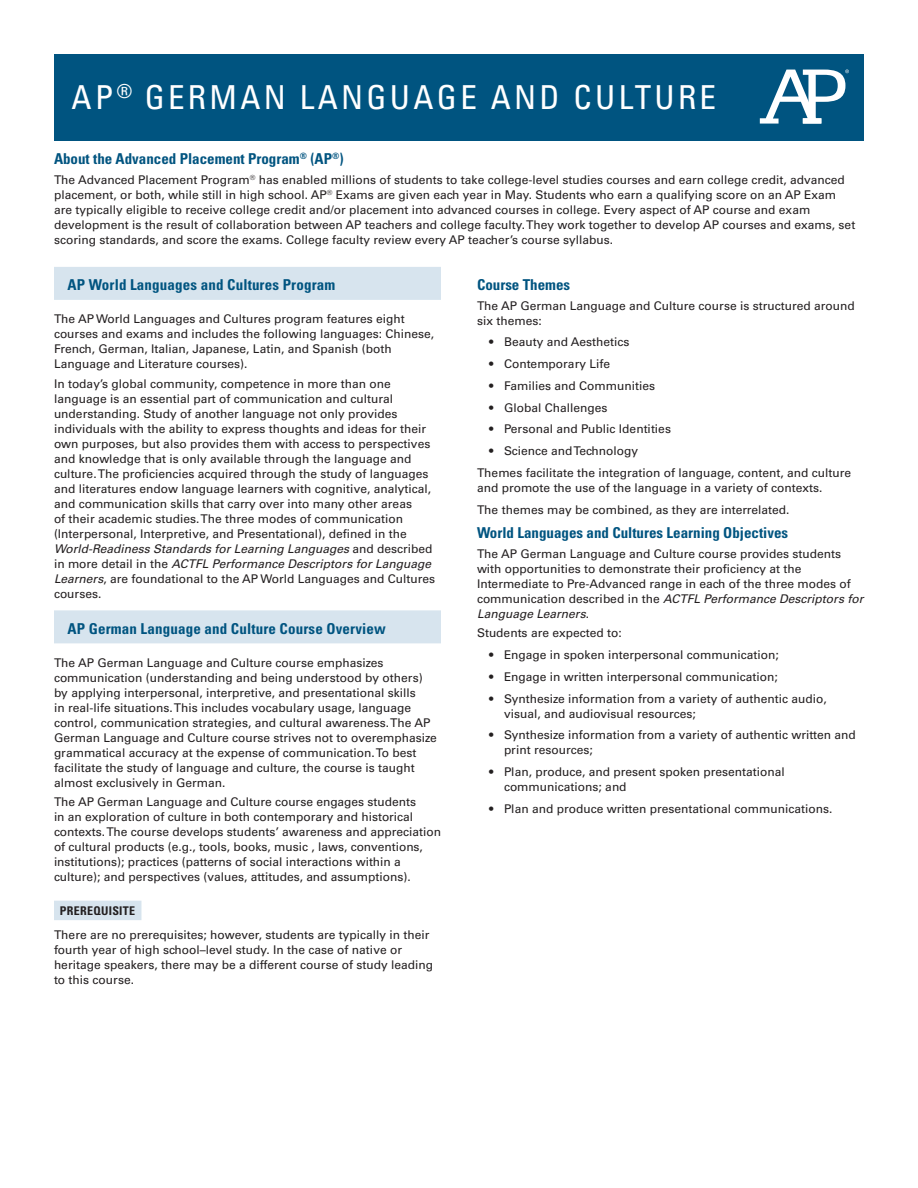
<style>
.page{position:relative;width:918px;height:1188px;background:#fff}
.page>*{position:absolute;margin:0;border:0;box-sizing:border-box;transform-origin:0 0}
.t1{font:condensed 33px "Univers LT Std";letter-spacing:.1em;color:#fff}
.t2{font:700 condensed 15px "Univers LT Std";color:#005480}
.t3{font:12px/15px "Univers LT Std";color:#231f20}
.t4{font:700 condensed 12px "Univers LT Std";letter-spacing:.025em;color:#231f20}
.s1{font-style:italic}
</style>
<div class="page">
<div style="left:54px;top:54px;width:810px;height:87px;background:#005480"></div>
<svg style="left:760px;top:69px;width:89px;height:55px"></svg>
<div style="left:54px;top:267px;width:387px;height:33px;background:#d7e4ee"></div>
<div style="left:54px;top:610px;width:387px;height:33px;background:#d7e4ee"></div>
<div style="left:54px;top:901px;width:87px;height:19px;background:#d7e4ee"></div>
<h1 class="t1" style="left:72px;top:77px;width:646px">AP<sup>®</sup> GERMAN LANGUAGE AND CULTURE</h1>
<p class="t2" style="left:54px;top:150px;width:291px">About the Advanced Placement Program<sup>®</sup> (AP<sup>®</sup>)</p>
<p class="t3" style="left:54px;top:172px;width:803px">The Advanced Placement Program<sup>®</sup> has enabled millions of students to take college-level studies courses and earn college credit, advanced placement, or both, while still in high school. AP<sup>®</sup> Exams are given each year in May. Students who earn a qualifying score on an AP Exam are typically eligible to receive college credit and/or placement into advanced courses in college. Every aspect of AP course and exam development is the result of collaboration between AP teachers and college faculty. They work together to develop AP courses and exams, set scoring standards, and score the exams. College faculty review every AP teacher’s course syllabus.</p>
<p class="t2" style="left:68px;top:276px;width:269px">AP World Languages and Cultures Program</p>
<p class="t3" style="left:54px;top:311px;width:382px">The AP World Languages and Cultures program features eight courses and exams and includes the following languages: Chinese, French, German, Italian, Japanese, Latin, and Spanish (both Language and Literature courses).</p>
<p class="t3" style="left:54px;top:376px;width:383px">In today’s global community, competence in more than one language is an essential part of communication and cultural understanding. Study of another language not only provides individuals with the ability to express thoughts and ideas for their own purposes, but also provides them with access to perspectives and knowledge that is only available through the language and culture. The proficiencies acquired through the study of languages and literatures endow language learners with cognitive, analytical, and communication skills that carry over into many other areas<br>of their academic studies. The three modes of communication (Interpersonal, Interpretive, and Presentational), defined in the <span class="s1">World-Readiness Standards for Learning Languages</span> and described in more detail in the <span class="s1">ACTFL Performance Descriptors for Language Learners</span>, are foundational to the AP World Languages and Cultures courses.</p>
<p class="t2" style="left:68px;top:619px;width:320px">AP German Language and Culture Course Overview</p>
<p class="t3" style="left:54px;top:655px;width:384px">The AP German Language and Culture course emphasizes communication (understanding and being understood by others) by applying interpersonal, interpretive, and presentational skills<br>in real-life situations. This includes vocabulary usage, language control, communication strategies, and cultural awareness. The AP German Language and Culture course strives not to overemphasize grammatical accuracy at the expense of communication. To best facilitate the study of language and culture, the course is taught almost exclusively in German.</p>
<p class="t3" style="left:54px;top:794px;width:389px">The AP German Language and Culture course engages students<br>in an exploration of culture in both contemporary and historical contexts. The course develops students’ awareness and appreciation of cultural products (e.g., tools, books, music , laws, conventions, institutions); practices (patterns of social interactions within a culture); and perspectives (values, attitudes, and assumptions).</p>
<p class="t4" style="left:60px;top:903px;width:77px">PREREQUISITE</p>
<p class="t3" style="left:54px;top:927px;width:381px">There are no prerequisites; however, students are typically in their fourth year of high school–level study. In the case of native or heritage speakers, there may be a different course of study leading to this course.</p>
<p class="t2" style="left:477px;top:276px;width:95px">Course Themes</p>
<p class="t3" style="left:477px;top:298px;width:379px">The AP German Language and Culture course is structured around six themes:</p>
<p class="t3" style="left:489px;top:335px;width:142px">• Beauty and Aesthetics</p>
<p class="t3" style="left:489px;top:356px;width:123px">• Contemporary Life</p>
<p class="t3" style="left:489px;top:378px;width:168px">• Families and Communities</p>
<p class="t3" style="left:489px;top:400px;width:120px">• Global Challenges</p>
<p class="t3" style="left:489px;top:422px;width:184px">• Personal and Public Identities</p>
<p class="t3" style="left:477px;top:440px;width:376px;line-height:21.8px;text-indent:12px">• Science and Technology<br>Themes facilitate the integration of language, content, and culture</p>
<p class="t3" style="left:477px;top:477px;width:347px;line-height:21.8px">and promote the use of the language in a variety of contexts.<br>The themes may be combined, as they are interrelated.</p>
<p class="t2" style="left:477px;top:524px;width:313px">World Languages and Cultures Learning Objectives</p>
<p class="t3" style="left:477px;top:546px;width:388px">The AP German Language and Culture course provides students with opportunities to demonstrate their proficiency at the Intermediate to Pre-Advanced range in each of the three modes of communication described in the <span class="s1">ACTFL Performance Descriptors for Language Learners</span>.</p>
<p class="t3" style="left:477px;top:626px;width:146px">Students are expected to:</p>
<p class="t3" style="left:489px;top:647px;width:291px">• Engage in spoken interpersonal communication;</p>
<p class="t3" style="left:489px;top:669px;width:290px">• Engage in written interpersonal communication;</p>
<p class="t3" style="left:504px;top:691px;width:324px;text-indent:-15px">• Synthesize information from a variety of authentic audio, visual, and audiovisual resources;</p>
<p class="t3" style="left:504px;top:728px;width:353px;text-indent:-15px">• Synthesize information from a variety of authentic written and print resources;</p>
<p class="t3" style="left:504px;top:764px;width:282px;text-indent:-15px">• Plan, produce, and present spoken presentational communications; and</p>
<p class="t3" style="left:489px;top:801px;width:345px">• Plan and produce written presentational communications.</p>
</div>
